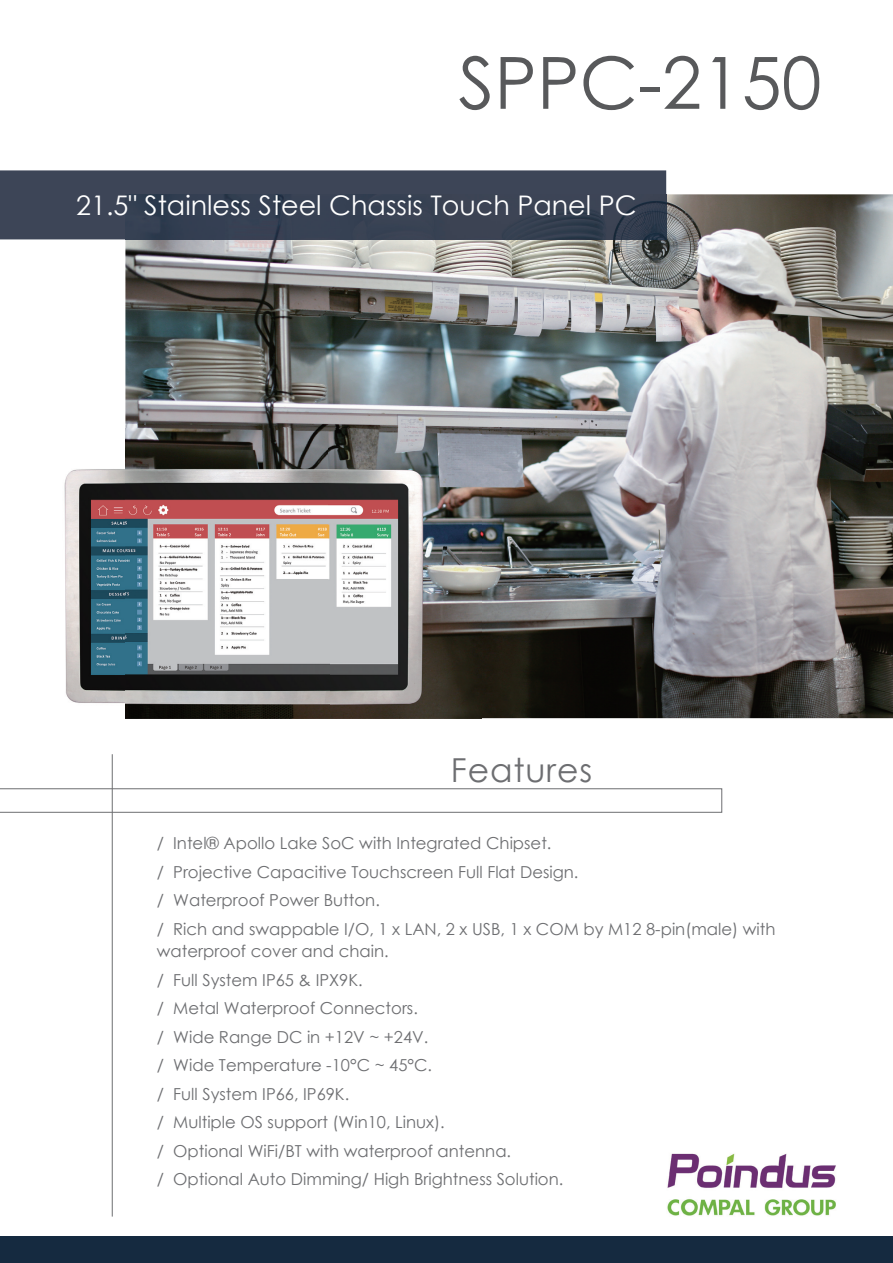
<style>
.page{position:relative;width:893px;height:1263px;background:#fff}
.page>*{position:absolute;margin:0;border:0;box-sizing:border-box;transform-origin:0 0}
.t1{font:72px "Century Gothic";color:#58595b}
.t2{font:33px "Century Gothic";letter-spacing:.025em;color:#6d6e71}
.t3{font:27px "Century Gothic";color:#fff}
.t4{font:16.5px/28.5px "Century Gothic";color:#6d6e71}
</style>
<div class="page">
<img style="left:125px;top:194px;width:768px;height:524px">
<img style="left:667px;top:1153px;width:169px;height:63px">
<img style="left:64px;top:469px;width:61px;height:223px">
<img style="left:65px;top:692px;width:417px;height:27px">
<img style="left:125px;top:429px;width:357px;height:289px">
<div style="left:0;top:170px;width:666px;height:69px;background:#3d4557"></div>
<img style="left:125px;top:194px;width:541px;height:45px">
<svg style="left:0;top:788px;width:722px;height:25px"></svg>
<hr style="left:112px;top:754px;width:1px;height:462px;background:#6d6e71">
<div style="left:0;top:1237px;width:893px;height:26px;background:#152a40"></div>
<h1 class="t1" style="left:458px;top:32px;width:365px">SPPC-2150</h1>
<h3 class="t3" style="left:76px;top:187px;width:562px">21.5" Stainless Steel Chassis Touch Panel PC</h3>
<h2 class="t2" style="left:451px;top:747px;width:143px">Features</h2>
<p class="t4" style="left:157px;top:829px;width:620px">/ Intel® Apollo Lake SoC with Integrated Chipset.<br>/ Projective Capacitive Touchscreen Full Flat Design.<br>/ Waterproof Power Button.<br>/ Rich and swappable I/O, 1 x LAN, 2 x USB, 1 x COM by M12 8-pin(male) with</p>
<p class="t4" style="left:157px;top:937px;width:408px">waterproof cover and chain.<br>/ Full System IP65 &amp; IPX9K.<br>/ Metal Waterproof Connectors.<br>/ Wide Range DC in +12V ~ +24V.<br>/ Wide Temperature -10°C ~ 45°C.<br>/ Full System IP66, IP69K.<br>/ Multiple OS support (Win10, Linux).<br>/ Optional WiFi/BT with waterproof antenna.<br>/ Optional Auto Dimming/ High Brightness Solution.</p>
</div>
